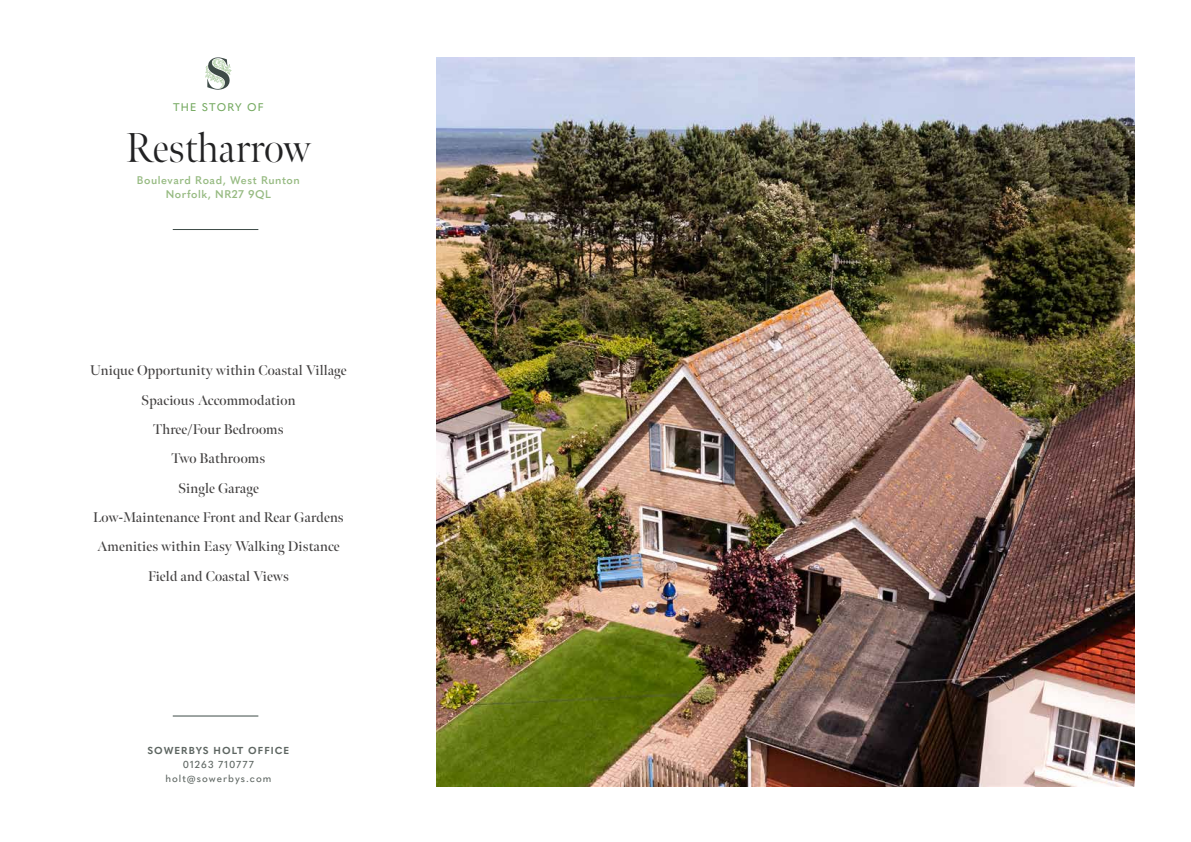
<style>
.page{position:relative;width:1191px;height:842px;background:#fff}
.page>*{position:absolute;margin:0;border:0;box-sizing:border-box;transform-origin:0 0}
.t1{font:300 41.5px "Meno Banner";color:#222223}
.t2{font:600 14px/29.3px "Meno Banner";letter-spacing:.01em;color:#434141;text-align:center}
.t3{font:600 11px/14px "Quasimoda";letter-spacing:.05em;color:#96ba81;text-align:center}
.t4{font:500 11px "Quasimoda";letter-spacing:.1em;color:#76aa62}
.t5{font:500 10px/14px "Quasimoda";letter-spacing:.1em;color:#5e6662;text-align:center}
.t6{font:700 10px "Quasimoda";letter-spacing:.1em;color:#5e6662}
</style>
<div class="page">
<img style="left:437px;top:57px;width:697px;height:729px">
<hr style="left:173px;top:715px;width:85px;height:1px;background:#3e4b47">
<hr style="left:173px;top:229px;width:85px;height:1px;background:#3e4b47">
<svg style="left:205px;top:57px;width:27px;height:33px"></svg>
<p class="t4" style="left:173px;top:99px;width:92px">THE STORY OF</p>
<h1 class="t1" style="left:126px;top:123px;width:186px">Restharrow</h1>
<p class="t3" style="left:137px;top:172px;width:164px">Boulevard Road, West Runton<br>Norfolk, NR27 9QL</p>
<p class="t2" style="left:90px;top:356px;width:258px">Unique Opportunity within Coastal Village<br>Spacious Accommodation<br>Three/Four Bedrooms<br>Two Bathrooms<br>Single Garage<br>Low-Maintenance Front and Rear Gardens<br>Amenities within Easy Walking Distance<br>Field and Coastal Views</p>
<p class="t6" style="left:147px;top:743px;width:143px">SOWERBYS HOLT OFFICE</p>
<p class="t5" style="left:165px;top:757px;width:107px">01263 710777 holt@sowerbys.com</p>
</div>
